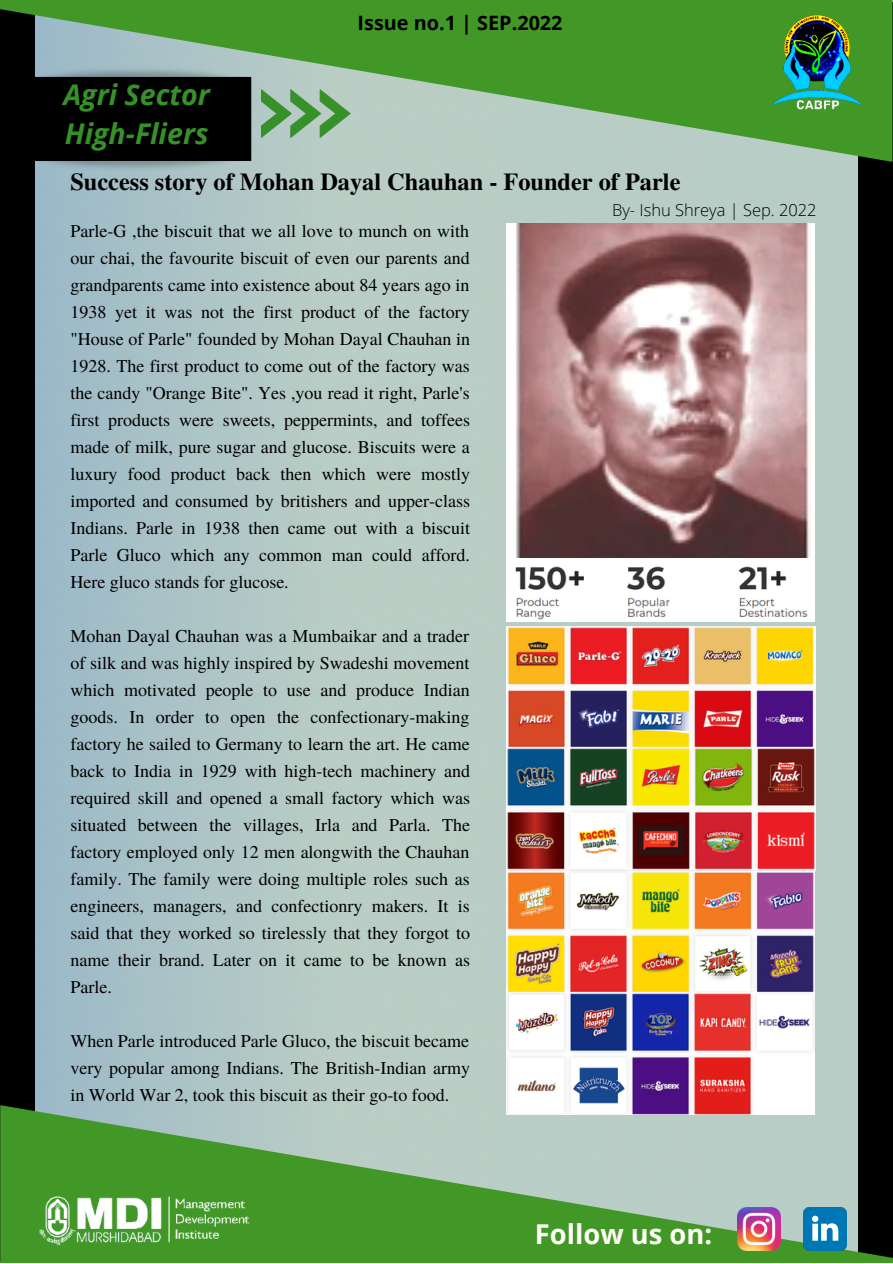
<style>
.page{position:relative;width:893px;height:1264px;background:#fff}
.page>*{position:absolute;margin:0;border:0;box-sizing:border-box;transform-origin:0 0}
.t1{font:italic 700 28.5px/39.3px "Open Sans";color:#369228}
.t2{font:700 27.3px "Open Sans";color:#fffcf6}
.t3{font:700 24.3px "Te X Gyre Termes";color:#000}
.t4{font:700 19.8px "Open Sans";color:#000}
.t5{font:18px/27px "Te X Gyre Termes";color:#000;text-align:justify}
.t6{font:300 16.5px "Open Sans";color:#000}
</style>
<div class="page">
<img style="left:35px;top:162px;width:822px;height:943px">
<div style="left:0;top:5px;width:35px;height:1256px;background:#000"></div>
<div style="left:857px;top:2px;width:35px;height:1260px;background:#000"></div>
<svg style="left:0;top:0;width:892px;height:162px;background:#68a45d"></svg>
<svg style="left:0;top:1105px;width:892px;height:157px;background:#76aa70"></svg>
<img style="left:17px;top:55px;width:239px;height:127px">
<img style="left:261px;top:90px;width:89px;height:47px">
<img style="left:737px;top:1207px;width:43px;height:43px">
<img style="left:803px;top:1207px;width:43px;height:43px">
<img style="left:750px;top:0;width:130px;height:118px">
<img style="left:32px;top:1187px;width:219px;height:59px">
<img style="left:506px;top:224px;width:308px;height:397px">
<img style="left:506px;top:626px;width:309px;height:488px">
<h1 class="t1" style="left:63px;top:74px;width:148px">Agri Sector<br>High-Fliers</h1>
<p class="t4" style="left:357px;top:9px;width:206px">Issue no.1 | SEP.2022</p>
<h3 class="t3" style="left:70px;top:163px;width:611px">Success story of Mohan Dayal Chauhan - Founder of Parle</h3>
<p class="t5" style="left:70px;top:217px;width:401px">Parle-G ,the biscuit that we all love to munch on with our chai, the favourite biscuit of even our parents and grandparents came into existence about 84 years ago in 1938 yet it was not the first product of the factory "House of Parle" founded by Mohan Dayal Chauhan in 1928. The first product to come out of the factory was the candy "Orange Bite". Yes ,you read it right, Parle's first products were sweets, peppermints, and toffees made of milk, pure sugar and glucose. Biscuits were a luxury food product back then which were mostly imported and consumed by britishers and upper-class Indians. Parle in 1938 then came out with a biscuit Parle Gluco which any common man could afford.<br>Here gluco stands for glucose.</p>
<p class="t5" style="left:70px;top:621px;width:401px">Mohan Dayal Chauhan was a Mumbaikar and a trader of silk and was highly inspired by Swadeshi movement which motivated people to use and produce Indian goods. In order to open the confectionary-making factory he sailed to Germany to learn the art. He came back to India in 1929 with high-tech machinery and required skill and opened a small factory which was situated between the villages, Irla and Parla. The factory employed only 12 men alongwith the Chauhan family. The family were doing multiple roles such as engineers, managers, and confectionry makers. It is said that they worked so tirelessly that they forgot to name their brand. Later on it came to be known as Parle.</p>
<p class="t5" style="left:70px;top:1026px;width:401px">When Parle introduced Parle Gluco, the biscuit became very popular among Indians. The British-Indian army in World War 2, took this biscuit as their go-to food.</p>
<p class="t6" style="left:612px;top:199px;width:206px">By- Ishu Shreya | Sep. 2022</p>
<h2 class="t2" style="left:535px;top:1214px;width:179px">Follow us on:</h2>
</div>
